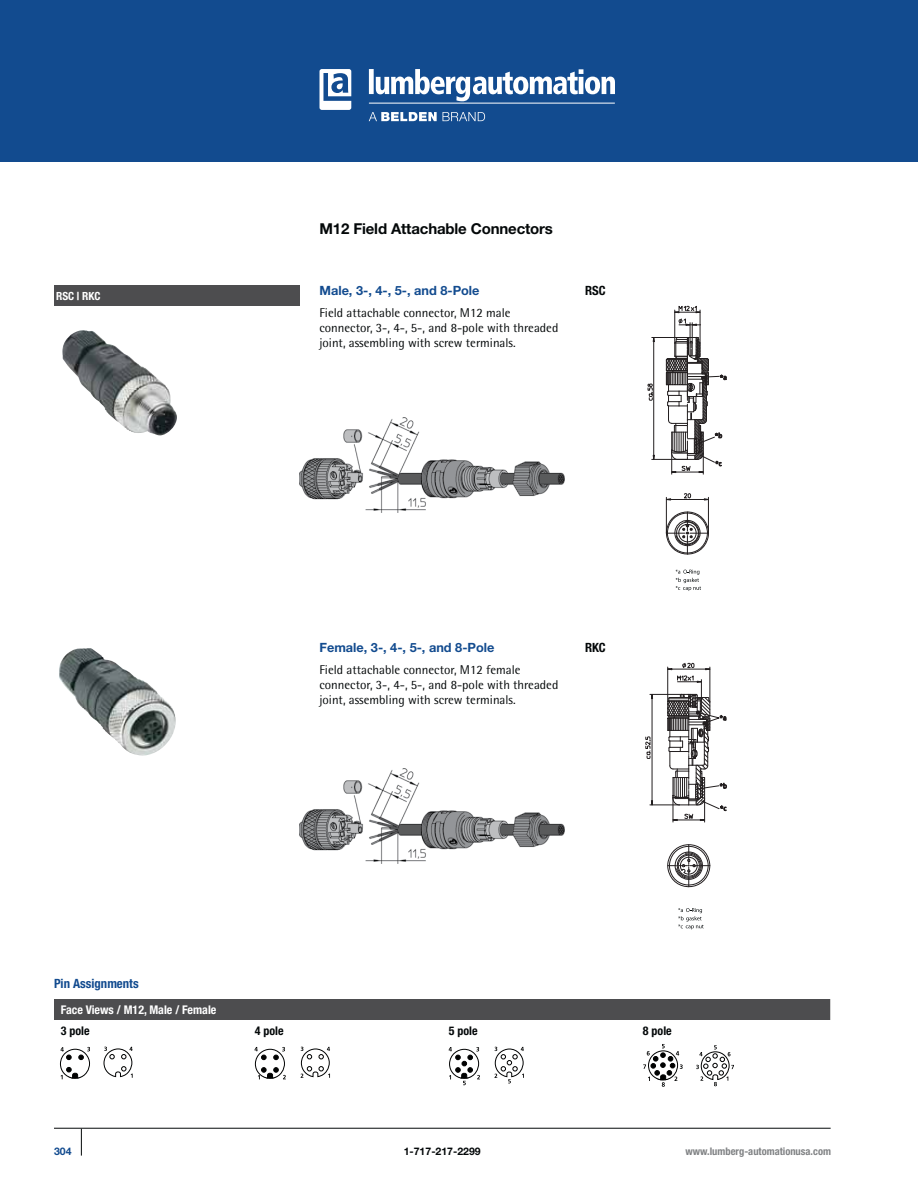
<style>
.page{position:relative;width:918px;height:1188px;background:#fff}
.page>*{position:absolute;margin:0;border:0;box-sizing:border-box;transform-origin:0 0}
.t1{font:700 15px "Helvetica Neue";letter-spacing:-.01em;color:#040809}
.t2{font:12.75px/15px "Rotis Semi Sans Std";color:#040809}
.t3{font:700 12.75px "Helvetica Neue";color:#124b8f}
.t4{font:700 condensed 12.75px "Helvetica Neue LT";color:#124b8f}
.t5{font:700 condensed 12.75px "Helvetica Neue LT";color:#040809}
.t6{font:700 condensed 12px "Helvetica Neue LT";color:#fff}
.t7{font:700 condensed 12px "Helvetica Neue LT";color:#040809}
.t8{font:700 condensed 11.25px "Helvetica Neue LT";color:#fff}
.t9{font:700 condensed 10.5px "Helvetica Neue LT";color:#808284}
.t10{font:700 10.5px "Helvetica Neue";color:#040809}
.t11{font:700 10.5px "Helvetica Neue";color:#124b8f}
</style>
<div class="page">
<div style="left:0;top:0;width:918px;height:162px;background:#124b8f"></div>
<svg style="left:81px;top:1129px;width:1px;height:27px"></svg>
<hr style="left:54px;top:1128px;width:777px;height:1px;background:#040809">
<svg style="left:369px;top:112px;width:68px;height:9px"></svg>
<svg style="left:443px;top:112px;width:42px;height:9px"></svg>
<hr style="left:369px;top:103px;width:246px;height:1px;background:#fff">
<svg style="left:369px;top:69px;width:246px;height:32px"></svg>
<svg style="left:320px;top:69px;width:31px;height:41px"></svg>
<div style="left:54px;top:285px;width:245px;height:21px;background:#4d4d4f"></div>
<hr style="left:653px;top:337px;width:1px;height:122px;background:#221e1f">
<hr style="left:652px;top:337px;width:33px;height:1px;background:#221e1f">
<hr style="left:652px;top:459px;width:35px;height:1px;background:#221e1f">
<svg style="left:647px;top:383px;width:6px;height:18px"></svg>
<svg style="left:666px;top:493px;width:43px;height:62px"></svg>
<svg style="left:666px;top:305px;width:61px;height:169px"></svg>
<svg style="left:676px;top:570px;width:25px;height:21px"></svg>
<svg style="left:678px;top:908px;width:26px;height:21px"></svg>
<svg style="left:667px;top:844px;width:43px;height:44px"></svg>
<svg style="left:645px;top:663px;width:82px;height:159px"></svg>
<img style="left:299px;top:417px;width:265px;height:95px">
<img style="left:299px;top:768px;width:265px;height:95px">
<img style="left:62px;top:330px;width:115px;height:105px">
<img style="left:59px;top:648px;width:117px;height:108px">
<div style="left:54px;top:999px;width:776px;height:21px;background:#4d4d4f"></div>
<svg style="left:60px;top:1047px;width:30px;height:32px"></svg>
<svg style="left:255px;top:1047px;width:31px;height:32px"></svg>
<svg style="left:449px;top:1047px;width:31px;height:38px"></svg>
<svg style="left:643px;top:1044px;width:40px;height:43px"></svg>
<svg style="left:104px;top:1047px;width:29px;height:31px"></svg>
<svg style="left:301px;top:1047px;width:29px;height:31px"></svg>
<svg style="left:495px;top:1047px;width:29px;height:36px"></svg>
<svg style="left:696px;top:1045px;width:38px;height:41px"></svg>
<p class="t1" style="left:320px;top:223px;width:235px">M12 Field Attachable Connectors</p>
<p class="t8" style="left:56px;top:292px;width:46px">RSC | RKC</p>
<p class="t3" style="left:320px;top:286px;width:162px">Male, 3-, 4-, 5-, and 8-Pole</p>
<p class="t2" style="left:320px;top:306px;width:240px">Field attachable connector, M12 male connector, 3-, 4-, 5-, and 8-pole with threaded joint, assembling with screw terminals.</p>
<p class="t5" style="left:585px;top:286px;width:22px">RSC</p>
<p class="t4" style="left:54px;top:979px;width:86px">Pin Assignments</p>
<p class="t3" style="left:320px;top:643px;width:176px">Female, 3-, 4-, 5-, and 8-Pole</p>
<p class="t5" style="left:585px;top:643px;width:22px">RKC</p>
<p class="t2" style="left:320px;top:663px;width:240px">Field attachable connector, M12 female connector, 3-, 4-, 5-, and 8-pole with threaded joint, assembling with screw terminals.</p>
<p class="t6" style="left:61px;top:1006px;width:157px">Face Views / M12, Male / Female</p>
<p class="t7" style="left:61px;top:1027px;width:30px">3 pole</p>
<p class="t7" style="left:255px;top:1027px;width:30px">4 pole</p>
<p class="t7" style="left:449px;top:1027px;width:30px">5 pole</p>
<p class="t7" style="left:643px;top:1027px;width:30px">8 pole</p>
<p class="t11" style="left:54px;top:1148px;width:19px">304</p>
<p class="t10" style="left:404px;top:1148px;width:79px">1-717-217-2299</p>
<p class="t9" style="left:686px;top:1147px;width:147px">www.lumberg-automationusa.com</p>
</div>
